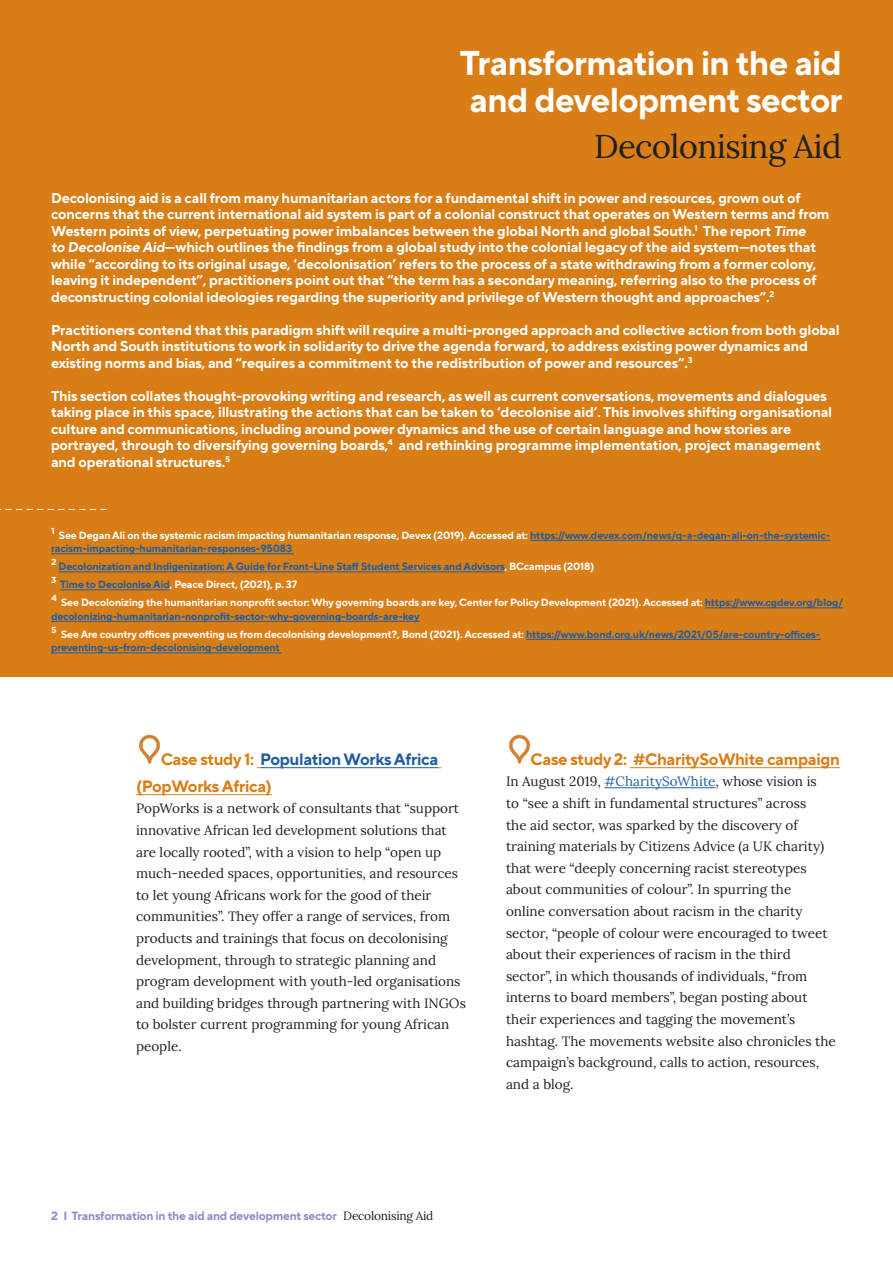
<style>
.page{position:relative;width:893px;height:1263px;background:#fff}
.page>*{position:absolute;margin:0;border:0;box-sizing:border-box;transform-origin:0 0}
.INTRO_PARA_Major_hea{font:700 34.35px/36.9px "TT Norms Pro";letter-spacing:-.02em;color:#fff}
.INTRO_PARA_major_sub{font:33px "Lora";letter-spacing:-.02em;color:#1f1f1f}
.Case_Study_head{font:700 16.5px/27px "TT Norms Pro";letter-spacing:-.02em;color:#d97e17}
.Intro_Para_body_copy{font:700 14.25px/16.5px "TT Norms Pro";letter-spacing:-.01em;color:#fff}
.Case_Study_body_copy{font:13.5px/21.6px "Lora";color:#231f20}
.t1{font:700 12px "TT Norms Pro";letter-spacing:-.02em;color:#8a8dcf}
.Intro_Para_Footnote{font:700 10.5px/13.5px "TT Norms Pro";letter-spacing:-.01em;color:#215e9e}
.Intro_Para_Footnote-2{font:700 10.5px/13.5px "TT Norms Pro";letter-spacing:-.01em;color:#fff}
.Intro_Para_Footnote-3{font:700 8.7px "Gotham";color:#fff}
.s1{color:#fff}
.s2{color:#215e9e}
.s3{font-family:"Lora";font-weight:400;color:#1f1f1f}
</style>
<div class="page">
<div style="left:0;top:0;width:893px;height:677px;background:#d97e17"></div>
<hr style="left:260px;top:767px;width:178px;height:1px;background:#215e9e">
<hr style="left:136px;top:794px;width:136px;height:1px;background:#d97e17">
<img style="left:139px;top:734px;width:21px;height:30px">
<hr style="left:630px;top:767px;width:210px;height:1px;background:#d97e17">
<hr style="left:604px;top:787px;width:111px;height:1px;background:#215e9e">
<img style="left:509px;top:734px;width:21px;height:30px">
<svg style="left:0;top:509px;width:106px;height:1px"></svg>
<hr style="left:530px;top:540px;width:300px;height:1px;background:#215e9e">
<hr style="left:51px;top:554px;width:243px;height:1px;background:#215e9e">
<hr style="left:58px;top:572px;width:447px;height:1px;background:#215e9e">
<hr style="left:60px;top:590px;width:110px;height:1px;background:#215e9e">
<hr style="left:705px;top:608px;width:138px;height:1px;background:#215e9e">
<hr style="left:51px;top:621px;width:368px;height:1px;background:#215e9e">
<hr style="left:526px;top:639px;width:294px;height:1px;background:#215e9e">
<hr style="left:51px;top:653px;width:231px;height:1px;background:#215e9e">
<p class="INTRO_PARA_Major_hea" style="left:460px;top:43px;width:384px">Transformation in the aid and development sector</p>
<p class="INTRO_PARA_major_sub" style="left:594px;top:121px;width:249px">Decolonising Aid</p>
<p class="Intro_Para_body_copy" style="left:51px;top:189px;width:780px">Decolonising aid is a call from many humanitarian actors for a fundamental shift in power and resources, grown out of concerns that the current international aid system is part of a colonial construct that operates on Western terms and from Western points of view, perpetuating power imbalances between the global North and global South.<sup>1</sup> The report Time<br>to Decolonise Aid—which outlines the findings from a global study into the colonial legacy of the aid system—notes that while “according to its original usage, ‘decolonisation’ refers to the process of a state withdrawing from a former colony, leaving it independent”, practitioners point out that “the term has a secondary meaning, referring also to the process of deconstructing colonial ideologies regarding the superiority and privilege of Western thought and approaches”.<sup>2</sup></p>
<p class="Intro_Para_body_copy" style="left:51px;top:321px;width:790px">Practitioners contend that this paradigm shift will require a multi-pronged approach and collective action from both global<br>North and South institutions to work in solidarity to drive the agenda forward, to address existing power dynamics and existing norms and bias, and “requires a commitment to the redistribution of power and resources”.<sup>3</sup></p>
<p class="Intro_Para_body_copy" style="left:51px;top:387px;width:783px">This section collates thought-provoking writing and research, as well as current conversations, movements and dialogues taking place in this space, illustrating the actions that can be taken to ‘decolonise aid’. This involves shifting organisational culture and communications, including around power dynamics and the use of certain language and how stories are portrayed, through to diversifying governing boards,<sup>4</sup> and rethinking programme implementation, project management and operational structures.<sup>5</sup></p>
<p class="Intro_Para_Footnote-3" style="left:51px;top:525px;width:5px">1</p>
<p class="Intro_Para_Footnote" style="left:51px;top:528px;width:781px;text-indent:8px"><span class="s1">See Degan Ali on the systemic racism impacting humanitarian response, Devex (2019). Accessed at:</span> https://www.devex.com/news/q-a-degan-ali-on-the-systemic&shy;racism-impacting-humanitarian-responses-95083</p>
<p class="Intro_Para_Footnote-3" style="left:51px;top:556px;width:7px">2</p>
<p class="Intro_Para_Footnote" style="left:58px;top:559px;width:537px">Decolonization and Indigenization: A Guide for Front-Line Staff Student Services and Advisors<span class="s1">, BCcampus (2018)</span></p>
<p class="Intro_Para_Footnote-3" style="left:51px;top:574px;width:7px">3</p>
<p class="Intro_Para_Footnote-2" style="left:60px;top:577px;width:238px"><span class="s2">Time to Decolonise Aid</span>, Peace Direct, (2021), p. 37</p>
<p class="Intro_Para_Footnote-3" style="left:51px;top:592px;width:8px">4</p>
<p class="Intro_Para_Footnote-2" style="left:51px;top:595px;width:793px;text-indent:10px">See Decolonizing the humanitarian nonprofit sector: Why governing boards are key, Center for Policy Development (2021). Accessed at: <span class="s2">https://www.cgdev.org/blog/ decolonizing-humanitarian-nonprofit-sector-why-governing-boards-are-key</span></p>
<p class="Intro_Para_Footnote-3" style="left:51px;top:624px;width:7px">5</p>
<p class="Intro_Para_Footnote" style="left:51px;top:627px;width:771px;text-indent:10px"><span class="s1">See Are country offices preventing us from decolonising development?, Bond (2021). Accessed at:</span> https://www.bond.org.uk/news/2021/05/are-country-offices&shy;preventing-us-from-decolonising-development</p>
<p class="Case_Study_head" style="left:136px;top:745px;width:304px;text-indent:25px">Case study 1: <span class="s2">Population Works Africa </span>(PopWorks Africa)</p>
<p class="Case_Study_body_copy" style="left:136px;top:797px;width:331px">PopWorks is a network of consultants that “support innovative African led development solutions that are locally rooted”, with a vision to help “open up much-needed spaces, opportunities, and resources to let young Africans work for the good of their communities”. They offer a range of services, from products and trainings that focus on decolonising development, through to strategic planning and program development with youth-led organisations and building bridges through partnering with INGOs to bolster current programming for young African people.</p>
<p class="Case_Study_head" style="left:531px;top:745px;width:311px">Case study 2: #CharitySoWhite campaign</p>
<p class="Case_Study_body_copy" style="left:506px;top:770px;width:331px">In August 2019, <span class="s2">#CharitySoWhite</span>, whose vision is<br>to “see a shift in fundamental structures” across<br>the aid sector, was sparked by the discovery of training materials by Citizens Advice (a UK charity) that were “deeply concerning racist stereotypes about communities of colour”. In spurring the<br>online conversation about racism in the charity sector, “people of colour were encouraged to tweet about their experiences of racism in the third sector”, in which thousands of individuals, “from interns to board members”, began posting about their experiences and tagging the movement’s hashtag. The movements website also chronicles the campaign’s background, calls to action, resources, and a blog.</p>
<p class="t1" style="left:51px;top:1208px;width:384px">2 I Transformation in the aid and development sector <span class="s3">Decolonising Aid</span></p>
</div>
